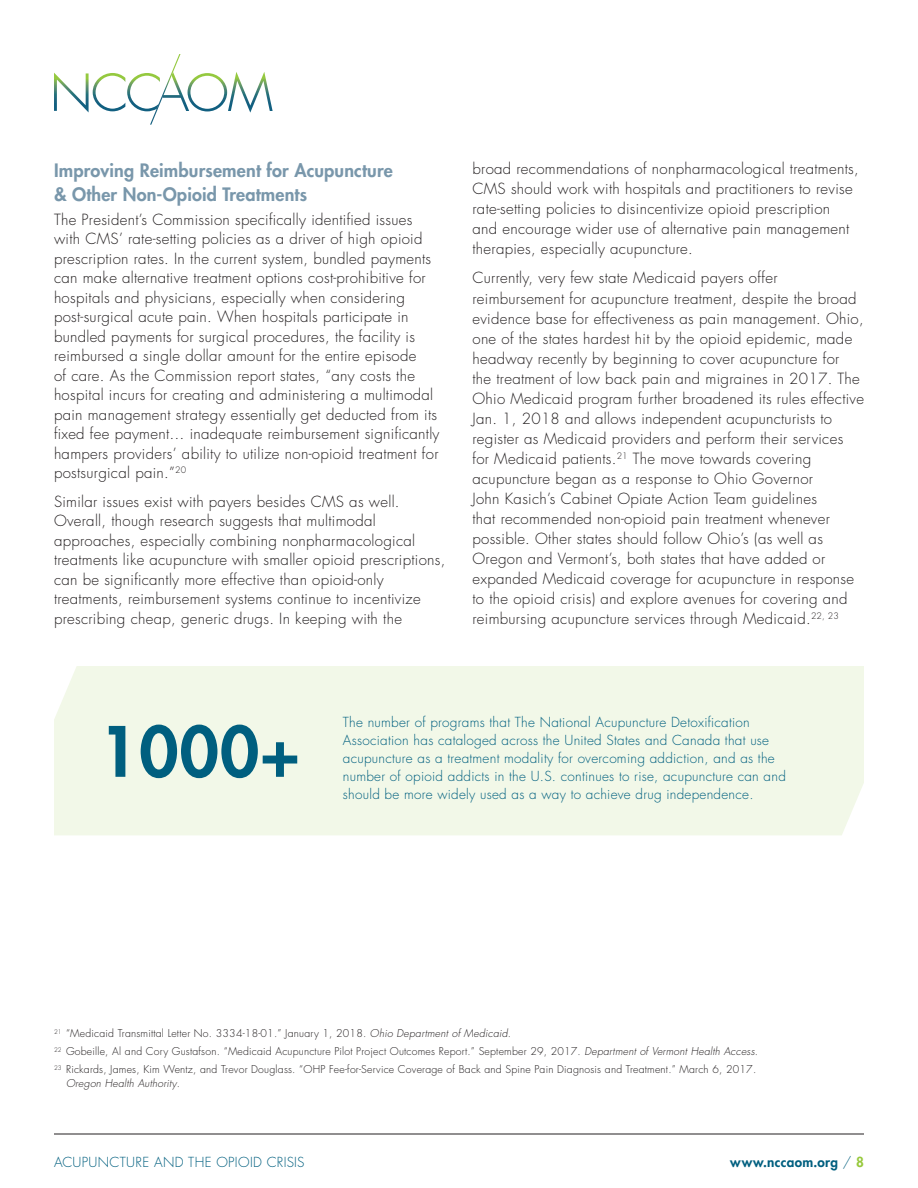
<style>
.page{position:relative;width:918px;height:1188px;background:#fff}
.page>*{position:absolute;margin:0;border:0;box-sizing:border-box;transform-origin:0 0}
.body{font:800 67.5px "Futura Std";color:#005f7f}
.subhead2{font:800 18px/24px "Futura Std";letter-spacing:.01em;color:#7997ab}
.body-2{font:300 15px/20px "Futura Std";letter-spacing:.02em;color:#231f20}
.body_last{font:300 13.5px/18px "Futura Std";letter-spacing:.02em;color:#005f7f}
.t1{font:800 13.5px "Futura Std";letter-spacing:.025em;color:#005f7f}
.footnotes{font:300 10.5px/13.5px "Futura Std";letter-spacing:.02em;color:#231f20}
.s1{font-style:italic}
.s2{font-weight:300}
.s3{color:#97c93c}
</style>
<div class="page">
<svg style="left:54px;top:54px;width:219px;height:71px"></svg>
<hr style="left:54px;top:1134px;width:810px;height:1px;background:#231f20">
<div style="left:54px;top:666px;width:810px;height:169px;background:#f2f8e8"></div>
<p class="subhead2" style="left:54px;top:158px;width:340px">Improving Reimbursement for Acupuncture &amp; Other Non-Opioid Treatments</p>
<p class="body-2" style="left:54px;top:210px;width:387px;line-height:19.5px">The President’s Commission specifically identified issues with CMS’ rate-setting policies as a driver of high opioid prescription rates. In the current system, bundled payments can make alternative treatment options cost-prohibitive for hospitals and physicians, especially when considering post-surgical acute pain. When hospitals participate in bundled payments for surgical procedures, the facility is reimbursed a single dollar amount for the entire episode<br>of care. As the Commission report states, “any costs the hospital incurs for creating and administering a multimodal pain management strategy essentially get deducted from its fixed fee payment… inadequate reimbursement significantly hampers providers’ ability to utilize non-opioid treatment for postsurgical pain.”<sup>20</sup></p>
<p class="body-2" style="left:54px;top:492px;width:393px;line-height:19.5px">Similar issues exist with payers besides CMS as well.<br>Overall, though research suggests that multimodal approaches, especially combining nonpharmacological treatments like acupuncture with smaller opioid prescriptions, can be significantly more effective than opioid-only treatments, reimbursement systems continue to incentivize prescribing cheap, generic drugs. In keeping with the</p>
<p class="body-2" style="left:472px;top:159px;width:388px">broad recommendations of nonpharmacological treatments, CMS should work with hospitals and practitioners to revise rate-setting policies to disincentivize opioid prescription<br>and encourage wider use of alternative pain management therapies, especially acupuncture.</p>
<p class="body-2" style="left:472px;top:268px;width:393px">Currently, very few state Medicaid payers offer reimbursement for acupuncture treatment, despite the broad evidence base for effectiveness as pain management. Ohio, one of the states hardest hit by the opioid epidemic, made headway recently by beginning to cover acupuncture for<br>the treatment of low back pain and migraines in 2017. The Ohio Medicaid program further broadened its rules effective Jan. 1, 2018 and allows independent acupuncturists to register as Medicaid providers and perform their services<br>for Medicaid patients.<sup>21</sup> The move towards covering acupuncture began as a response to Ohio Governor<br>John Kasich’s Cabinet Opiate Action Team guidelines<br>that recommended non-opioid pain treatment whenever possible. Other states should follow Ohio’s (as well as Oregon and Vermont’s, both states that have added or expanded Medicaid coverage for acupuncture in response to the opioid crisis) and explore avenues for covering and reimbursing acupuncture services through Medicaid.<sup>22,</sup> <sup>23</sup></p>
<p class="body" style="left:99px;top:709px;width:202px">1000+</p>
<p class="body_last" style="left:343px;top:713px;width:445px">The number of programs that The National Acupuncture Detoxification Association has cataloged across the United States and Canada that use acupuncture as a treatment modality for overcoming addiction, and as the number of opioid addicts in the U.S. continues to rise, acupuncture can and should be more widely used as a way to achieve drug independence.</p>
<p class="footnotes" style="left:54px;top:1027px;width:459px"><sup>21</sup> “Medicaid Transmittal Letter No. 3334-18-01.” January 1, 2018. <span class="s1">Ohio Department of Medicaid</span>.</p>
<p class="footnotes" style="left:54px;top:1045px;width:706px"><sup>22</sup> Gobeille, Al and Cory Gustafson. “Medicaid Acupuncture Pilot Project Outcomes Report.” September 29, 2017. <span class="s1">Department of Vermont Health Access</span>.</p>
<p class="footnotes" style="left:66px;top:1063px;width:692px;text-indent:-12px"><sup>23</sup> Rickards, James, Kim Wentz, and Trevor Douglass. “OHP Fee-for-Service Coverage of Back and Spine Pain Diagnosis and Treatment.” March 6, 2017.<br><span class="s1">Oregon Health Authority</span>.</p>
<p class="body_last" style="left:54px;top:1153px;width:252px">ACUPUNCTURE AND THE OPIOID CRISIS</p>
<p class="t1" style="left:730px;top:1153px;width:135px">www.nccaom.org <span class="s2">/</span> <span class="s3">8</span></p>
</div>
